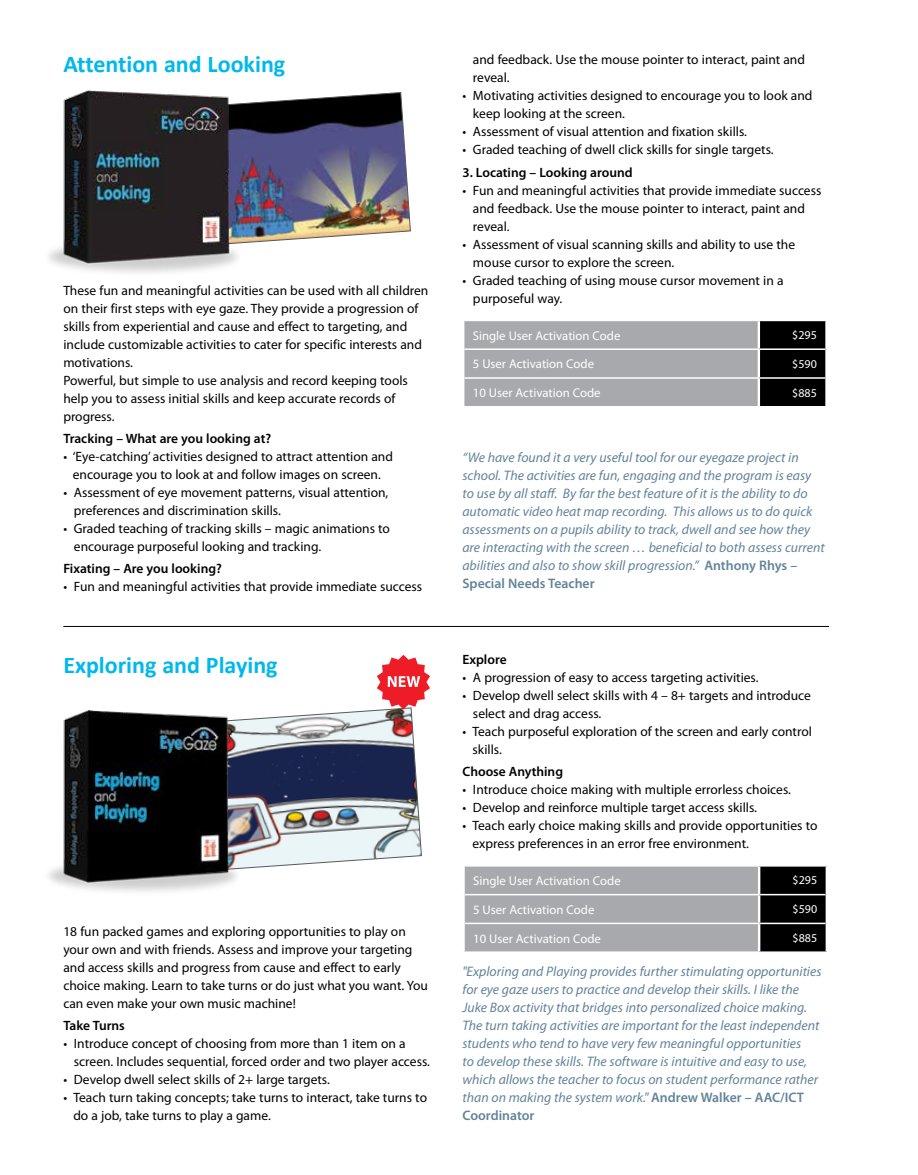
<style>
.page{position:relative;width:918px;height:1175px;background:#fff}
.page>*{position:absolute;margin:0;border:0;box-sizing:border-box;transform-origin:0 0}
.t1{font:700 24px "Calibri";color:#00b8ec}
.t2{font:italic 13.8px/18px "Myriad Pro";color:#62839a}
.t3{font:13.5px/18px "Myriad Pro";color:#000}
.t4{font:600 13.5px "Myriad Pro";color:#000}
.t5{font:12.75px "Myriad Pro";color:#fff}
.t6{font:12px "Myriad Pro";color:#fff}
.s1{font-weight:600;font-style:normal}
</style>
<div class="page">
<img style="left:243px;top:92px;width:168px;height:152px">
<img style="left:48px;top:91px;width:195px;height:182px">
<img style="left:48px;top:710px;width:189px;height:182px">
<hr style="left:63px;top:626px;width:766px;height:1px;background:#000">
<svg style="left:213px;top:654px;width:217px;height:216px"></svg>
<svg style="left:464px;top:321px;width:361px;height:85px;background:#898a8d"></svg>
<hr style="left:464px;top:348px;width:295px;height:2px;background:#fff">
<hr style="left:464px;top:377px;width:295px;height:2px;background:#fff">
<hr style="left:758px;top:321px;width:2px;height:27px;background:#fff">
<hr style="left:758px;top:350px;width:2px;height:27px;background:#fff">
<hr style="left:758px;top:379px;width:2px;height:27px;background:#fff">
<hr style="left:759px;top:348px;width:66px;height:2px;background:#fff">
<hr style="left:759px;top:377px;width:66px;height:2px;background:#fff">
<svg style="left:465px;top:866px;width:361px;height:85px;background:#8a8c8e"></svg>
<hr style="left:465px;top:894px;width:294px;height:1px;background:#fff">
<hr style="left:465px;top:922px;width:294px;height:2px;background:#fff">
<hr style="left:758px;top:866px;width:2px;height:28px;background:#fff">
<hr style="left:758px;top:895px;width:2px;height:27px;background:#fff">
<hr style="left:758px;top:924px;width:2px;height:27px;background:#fff">
<hr style="left:759px;top:894px;width:67px;height:1px;background:#fff">
<hr style="left:759px;top:922px;width:67px;height:2px;background:#fff">
<h1 class="t1" style="left:63px;top:48px;width:223px">Attention and Looking</h1>
<p class="t3" style="left:63px;top:281px;width:367px">These fun and meaningful activities can be used with all children on their first steps with eye gaze. They provide a progression of skills from experiential and cause and effect to targeting, and include customizable activities to cater for specific interests and motivations.<br>Powerful, but simple to use analysis and record keeping tools help you to assess initial skills and keep accurate records of progress.</p>
<p class="t4" style="left:63px;top:430px;width:209px">Tracking – What are you looking at?</p>
<p class="t3" style="left:63px;top:447px;width:331px;text-align:center">• ‘Eye-catching’ activities designed to attract attention and encourage you to look at and follow images on screen.</p>
<p class="t3" style="left:74px;top:483px;width:316px;text-indent:-11px">• Assessment of eye movement patterns, visual attention, preferences and discrimination skills.</p>
<p class="t3" style="left:74px;top:519px;width:318px;text-indent:-11px">• Graded teaching of tracking skills – magic animations to encourage purposeful looking and tracking.</p>
<p class="t4" style="left:63px;top:560px;width:160px">Fixating – Are you looking?</p>
<p class="t3" style="left:63px;top:577px;width:360px">• Fun and meaningful activities that provide immediate success</p>
<h1 class="t1" style="left:63px;top:649px;width:216px">Exploring and Playing</h1>
<p class="t3" style="left:63px;top:922px;width:366px">18 fun packed games and exploring opportunities to play on your own and with friends. Assess and improve your targeting and access skills and progress from cause and effect to early choice making. Learn to take turns or do just what you want. You can even make your own music machine!</p>
<p class="t4" style="left:63px;top:1017px;width:63px">Take Turns</p>
<p class="t3" style="left:74px;top:1034px;width:358px;text-indent:-11px">• Introduce concept of choosing from more than 1 item on a screen. Includes sequential, forced order and two player access.</p>
<p class="t3" style="left:63px;top:1070px;width:268px">• Develop dwell select skills of 2+ large targets.</p>
<p class="t3" style="left:73px;top:1088px;width:355px;text-indent:-10px">• Teach turn taking concepts; take turns to interact, take turns to do a job, take turns to play a game.</p>
<p class="t3" style="left:473px;top:51px;width:334px">and feedback. Use the mouse pointer to interact, paint and reveal.</p>
<p class="t3" style="left:473px;top:87px;width:341px;text-indent:-11px">• Motivating activities designed to encourage you to look and keep looking at the screen.</p>
<p class="t3" style="left:462px;top:123px;width:286px">• Assessment of visual attention and fixation skills.</p>
<p class="t3" style="left:462px;top:141px;width:313px">• Graded teaching of dwell click skills for single targets.</p>
<p class="t4" style="left:462px;top:164px;width:172px">3. Locating – Looking around</p>
<p class="t3" style="left:473px;top:181px;width:350px;text-indent:-11px">• Fun and meaningful activities that provide immediate success and feedback. Use the mouse pointer to interact, paint and reveal.</p>
<p class="t3" style="left:473px;top:235px;width:324px;text-indent:-11px">• Assessment of visual scanning skills and ability to use the mouse cursor to explore the screen.</p>
<p class="t3" style="left:473px;top:271px;width:312px;text-indent:-11px">• Graded teaching of using mouse cursor movement in a purposeful way.</p>
<p class="t5" style="left:473px;top:327px;width:149px">Single User Activation Code</p>
<p class="t6" style="left:792px;top:327px;width:26px">$295</p>
<p class="t5" style="left:473px;top:356px;width:123px">5 User Activation Code</p>
<p class="t6" style="left:792px;top:356px;width:26px">$590</p>
<p class="t5" style="left:473px;top:385px;width:129px">10 User Activation Code</p>
<p class="t6" style="left:792px;top:385px;width:26px">$885</p>
<p class="t2" style="left:462px;top:448px;width:364px">“We have found it a very useful tool for our eyegaze project in school. The activities are fun, engaging and the program is easy to use by all staff. By far the best feature of it is the ability to do automatic video heat map recording. This allows us to do quick assessments on a pupils ability to track, dwell and see how they are interacting with the screen … beneficial to both assess current abilities and also to show skill progression.” <span class="s1">Anthony Rhys – Special Needs Teacher</span></p>
<p class="t4" style="left:462px;top:650px;width:46px">Explore</p>
<p class="t3" style="left:462px;top:668px;width:298px">• A progression of easy to access targeting activities.</p>
<p class="t3" style="left:473px;top:686px;width:340px;text-indent:-11px">• Develop dwell select skills with 4 – 8+ targets and introduce select and drag access.</p>
<p class="t3" style="left:472px;top:722px;width:341px;text-indent:-10px">• Teach purposeful exploration of the screen and early control skills.</p>
<p class="t4" style="left:462px;top:763px;width:102px">Choose Anything</p>
<p class="t3" style="left:462px;top:780px;width:330px">• Introduce choice making with multiple errorless choices.</p>
<p class="t3" style="left:462px;top:798px;width:296px">• Develop and reinforce multiple target access skills.</p>
<p class="t3" style="left:472px;top:816px;width:347px;text-indent:-10px">• Teach early choice making skills and provide opportunities to express preferences in an error free environment.</p>
<p class="t5" style="left:473px;top:873px;width:149px">Single User Activation Code</p>
<p class="t6" style="left:793px;top:873px;width:26px">$295</p>
<p class="t5" style="left:473px;top:901px;width:123px">5 User Activation Code</p>
<p class="t6" style="left:793px;top:901px;width:26px">$590</p>
<p class="t5" style="left:473px;top:930px;width:129px">10 User Activation Code</p>
<p class="t6" style="left:793px;top:930px;width:26px">$885</p>
<p class="t2" style="left:462px;top:962px;width:361px">"Exploring and Playing provides further stimulating opportunities for eye gaze users to practice and develop their skills. I like the Juke Box activity that bridges into personalized choice making.<br>The turn taking activities are important for the least independent students who tend to have very few meaningful opportunities<br>to develop these skills. The software is intuitive and easy to use, which allows the teacher to focus on student performance rather than on making the system work." <span class="s1">Andrew Walker – AAC/ICT Coordinator</span></p>
</div>
